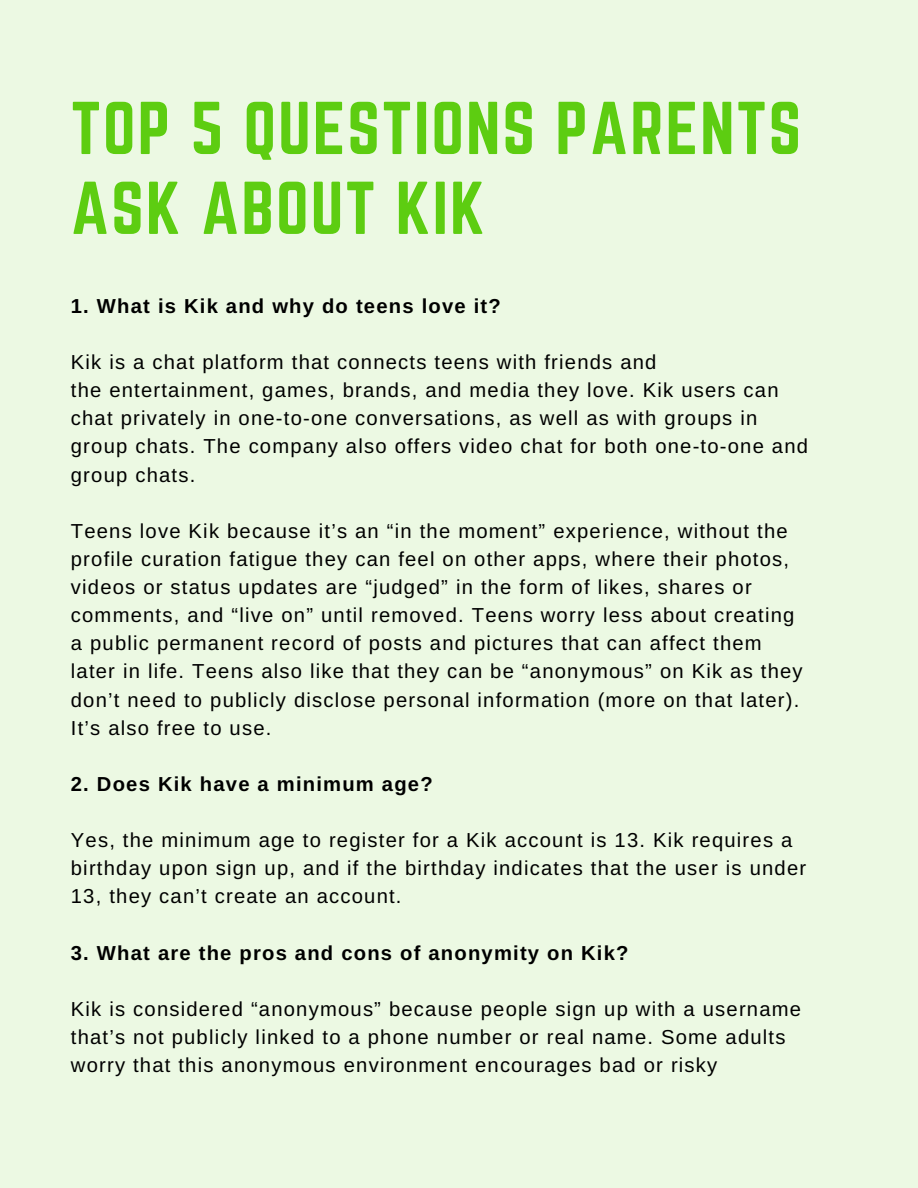
<style>
.page{position:relative;width:918px;height:1188px;background:#ecf9e3}
.page>*{position:absolute;margin:0;border:0;box-sizing:border-box;transform-origin:0 0}
.t1{font:65.4px/79.8px "Norwester";letter-spacing:.03em;color:#5dcd11}
.t2{font:20.25px/28.2px "Arimo";letter-spacing:.06em;color:#000}
.t3{font:700 20.25px "Arimo";letter-spacing:.06em;color:#000}
</style>
<div class="page">
<h1 class="t1" style="left:71px;top:91px;width:732px">TOP 5 QUESTIONS PARENTS<br>ASK ABOUT KIK</h1>
<p class="t3" style="left:71px;top:294px;width:432px">1. What is Kik and why do teens love it?</p>
<p class="t2" style="left:71px;top:348px;width:739px">Kik is a chat platform that connects teens with friends and<br>the entertainment, games, brands, and media they love. Kik users can chat privately in one-to-one conversations, as well as with groups in group chats. The company also offers video chat for both one-to-one and group chats.</p>
<p class="t2" style="left:71px;top:517px;width:733px">Teens love Kik because it’s an “in the moment” experience, without the profile curation fatigue they can feel on other apps, where their photos, videos or status updates are “judged” in the form of likes, shares or comments, and “live on” until removed. Teens worry less about creating a public permanent record of posts and pictures that can affect them later in life. Teens also like that they can be “anonymous” on Kik as they don’t need to publicly disclose personal information (more on that later).<br>It’s also free to use.</p>
<p class="t3" style="left:71px;top:773px;width:363px">2. Does Kik have a minimum age?</p>
<p class="t2" style="left:71px;top:826px;width:737px">Yes, the minimum age to register for a Kik account is 13. Kik requires a birthday upon sign up, and if the birthday indicates that the user is under<br>13, they can’t create an account.</p>
<p class="t3" style="left:71px;top:941px;width:559px">3. What are the pros and cons of anonymity on Kik?</p>
<p class="t2" style="left:71px;top:995px;width:732px">Kik is considered “anonymous” because people sign up with a username that’s not publicly linked to a phone number or real name. Some adults worry that this anonymous environment encourages bad or risky</p>
</div>
